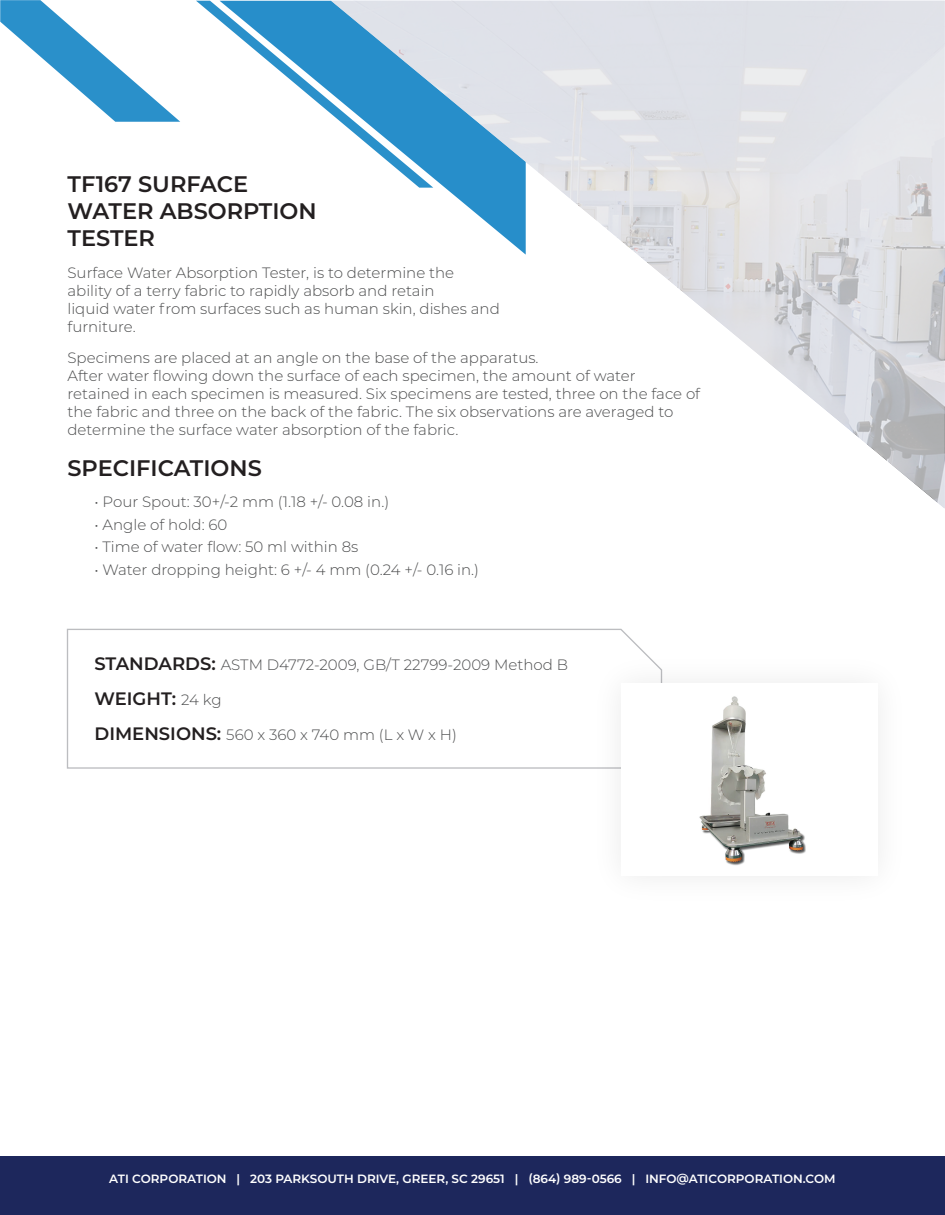
<style>
.page{position:relative;width:945px;height:1215px;background:#fff}
.page>*{position:absolute;margin:0;border:0;box-sizing:border-box;transform-origin:0 0}
.t1{font:600 22.5px/27px "Montserrat";color:#231f20}
.t2{font:600 18px "Montserrat";color:#231f20}
.t3{font:300 15px/18px "Montserrat";color:#4b4c4d}
.t4{font:600 12px "Montserrat";color:#fff}
.s1{font-weight:600;font-size:18px;color:#231f20}
.s2{font-weight:300;font-size:15px;color:#4b4c4d}
</style>
<div class="page">
<svg style="left:0;top:0;width:180px;height:122px"></svg>
<div style="left:0;top:1156px;width:945px;height:59px;background:#1d275c"></div>
<svg style="left:196px;top:1px;width:135px;height:113px"></svg>
<svg style="left:331px;top:1px;width:614px;height:507px"></svg>
<svg style="left:66px;top:628px;width:567px;height:141px"></svg>
<img style="left:578px;top:641px;width:259px;height:236px">
<div style="left:621px;top:683px;width:257px;height:193px;background:#fff"></div>
<img style="left:699px;top:696px;width:107px;height:170px">
<h1 class="t1" style="left:68px;top:170px;width:251px">TF167 SURFACE<br>WATER ABSORPTION<br>TESTER</h1>
<p class="t3" style="left:68px;top:263px;width:434px">Surface Water Absorption Tester, is to determine the ability of a terry fabric to rapidly absorb and retain<br>liquid water from surfaces such as human skin, dishes and furniture.</p>
<p class="t3" style="left:68px;top:348px;width:634px">Specimens are placed at an angle on the base of the apparatus.<br>After water flowing down the surface of each specimen, the amount of water retained in each specimen is measured. Six specimens are tested, three on the face of the fabric and three on the back of the fabric. The six observations are averaged to determine the surface water absorption of the fabric.</p>
<h1 class="t1" style="left:68px;top:453px;width:196px">SPECIFICATIONS</h1>
<p class="t3" style="left:94px;top:492px;width:296px">• Pour Spout: 30+/-2 mm (1.18 +/- 0.08 in.)</p>
<p class="t3" style="left:94px;top:515px;width:134px">• Angle of hold: 60</p>
<p class="t3" style="left:94px;top:537px;width:265px">• Time of water flow: 50 ml within 8s</p>
<p class="t3" style="left:94px;top:560px;width:386px">• Water dropping height: 6 +/- 4 mm (0.24 +/- 0.16 in.)</p>
<p class="t3" style="left:94px;top:655px;width:475px"><span class="s1">STANDARDS:</span> ASTM D4772-2009, GB/T 22799-2009 Method B</p>
<p class="t2" style="left:94px;top:686px;width:129px">WEIGHT: <span class="s2">24 kg</span></p>
<p class="t3" style="left:94px;top:725px;width:364px"><span class="s1">DIMENSIONS:</span> 560 x 360 x 740 mm (L x W x H)</p>
<p class="t4" style="left:109px;top:1171px;width:728px">ATI CORPORATION | 203 PARKSOUTH DRIVE, GREER, SC 29651 | (864) 989-0566 | INFO@ATICORPORATION.COM</p>
</div>
